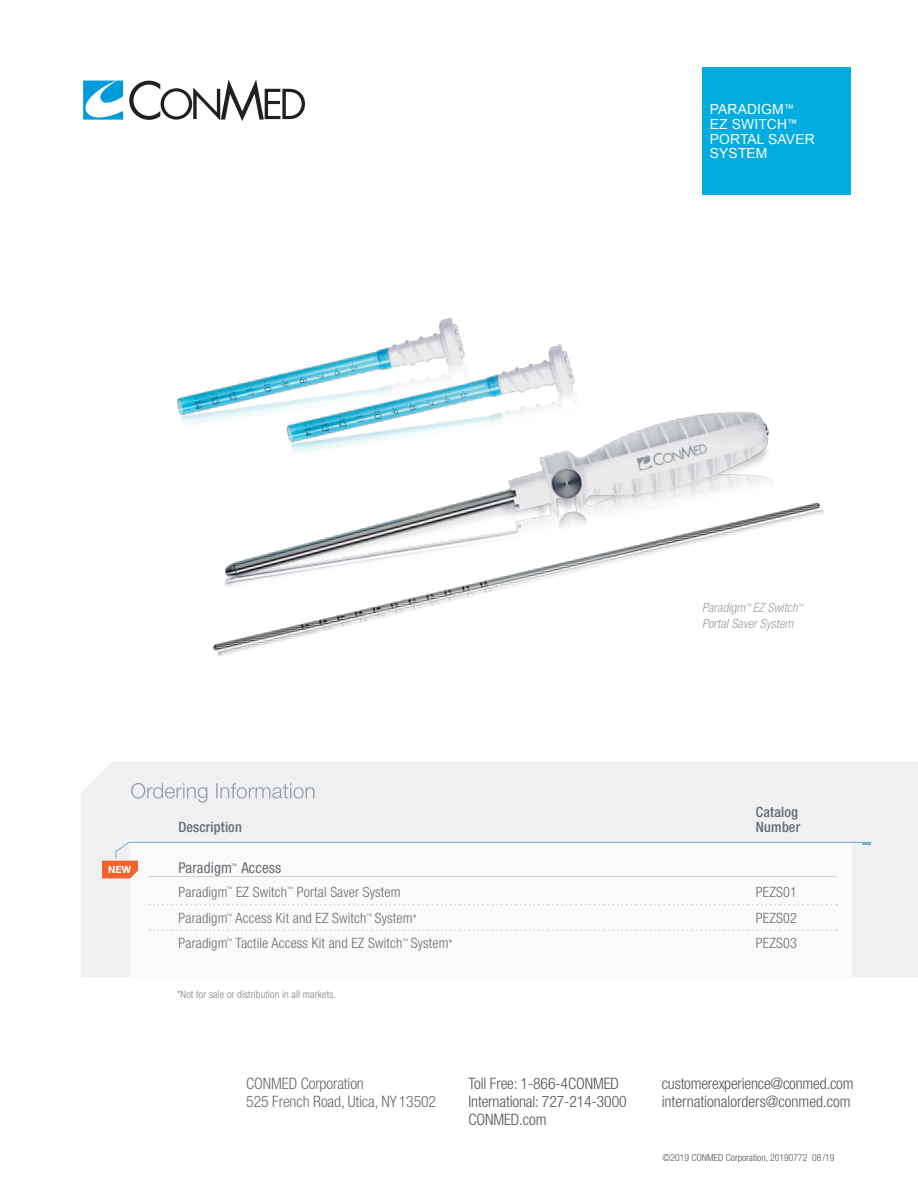
<style>
.page{position:relative;width:918px;height:1188px;background:#fff}
.page>*{position:absolute;margin:0;border:0;box-sizing:border-box;transform-origin:0 0}
.t1{font:300 condensed 15.75px/18px "Helvetica Neue LT Std";letter-spacing:-.01em;color:#515659}
.t2{font:300 condensed 15.75px "Helvetica Neue LT Std";letter-spacing:-.01em;color:#686c70}
.t3{font:condensed 15px "Helvetica Neue LT Std";letter-spacing:.01em;color:#686c70}
.t4{font:300 condensed 14.25px "Helvetica Neue LT Std";letter-spacing:.01em;color:#686c70}
.t5{font:500 condensed 14.25px "Helvetica Neue LT Std";letter-spacing:.01em;color:#686c70}
.Box_Copy{font:13.8px/14.7px "Arial";letter-spacing:.01em;color:#fff}
.t6{font:italic 300 condensed 12.75px/15.8px "Helvetica Neue LT Std";letter-spacing:.005em;color:#989da2}
.t7{font:300 condensed 10.5px "Helvetica Neue LT Std";letter-spacing:.01em;color:#808285}
.t8{font:700 9.9px "Helvetica Neue LT Std";color:#fff}
.t9{font:300 condensed 9.75px "Helvetica Neue LT Std";color:#515659}
.t10{font:300 condensed 6.15px "Helvetica Neue LT Std";color:#686c70}
.t11{font:condensed 6.15px "Helvetica Neue LT Std";color:#686c70}
.s1{font-size:12px}
</style>
<div class="page">
<div style="left:702px;top:68px;width:148px;height:127px;background:#02ace1"></div>
<svg style="left:129px;top:79px;width:176px;height:42px"></svg>
<svg style="left:83px;top:81px;width:40px;height:39px"></svg>
<div style="left:81px;top:761px;width:837px;height:216px;background:#eef0f2"></div>
<div style="left:130px;top:842px;width:722px;height:135px;background:#fafafb"></div>
<svg style="left:131px;top:783px;width:183px;height:20px;background:#dee1e3"></svg>
<svg style="left:149px;top:904px;width:688px;height:1px"></svg>
<svg style="left:149px;top:929px;width:688px;height:2px"></svg>
<svg style="left:102px;top:842px;width:770px;height:36px"></svg>
<img style="left:177px;top:317px;width:648px;height:340px">
<p class="Box_Copy" style="left:710px;top:102px;width:106px">PARADIGM<sup>™<br></sup>EZ SWITCH<sup>™<br></sup>PORTAL SAVER<br>SYSTEM</p>
<p class="t6" style="left:702px;top:600px;width:103px">Paradigm<sup>™</sup> EZ Switch<sup>™<br></sup>Portal Saver System</p>
<p class="t8" style="left:108px;top:863px;width:25px">NEW</p>
<p class="t5" style="left:756px;top:804px;width:44px">Catalog</p>
<p class="t5" style="left:178px;top:819px;width:65px">Description</p>
<p class="t5" style="left:756px;top:819px;width:46px">Number</p>
<p class="t3" style="left:178px;top:859px;width:55px">Paradigm</p>
<p class="t11" style="left:231px;top:862px;width:8px">™</p>
<p class="t3" style="left:241px;top:859px;width:41px">Access</p>
<p class="t4" style="left:178px;top:884px;width:50px">Paradigm</p>
<p class="t10" style="left:226px;top:886px;width:8px">™</p>
<p class="t4" style="left:236px;top:884px;width:52px">EZ Switch</p>
<p class="t10" style="left:287px;top:886px;width:8px">™</p>
<p class="t4" style="left:297px;top:884px;width:105px">Portal Saver System</p>
<p class="t4" style="left:756px;top:884px;width:42px">PEZS01</p>
<p class="t4" style="left:178px;top:909px;width:50px">Paradigm</p>
<p class="t10" style="left:226px;top:912px;width:8px">™</p>
<p class="t4" style="left:236px;top:909px;width:132px">Access Kit and EZ Switch</p>
<p class="t10" style="left:367px;top:912px;width:8px">™</p>
<p class="t4" style="left:375px;top:909px;width:43px">System<span class="s1">*</span></p>
<p class="t4" style="left:756px;top:909px;width:42px">PEZS02</p>
<p class="t4" style="left:178px;top:935px;width:50px">Paradigm</p>
<p class="t10" style="left:226px;top:937px;width:8px">™</p>
<p class="t4" style="left:236px;top:935px;width:168px">Tactile Access Kit and EZ Switch</p>
<p class="t10" style="left:403px;top:937px;width:8px">™</p>
<p class="t4" style="left:411px;top:935px;width:43px">System<span class="s1">*</span></p>
<p class="t4" style="left:756px;top:935px;width:42px">PEZS03</p>
<p class="t7" style="left:177px;top:988px;width:161px">*Not for sale or distribution in all markets.</p>
<p class="t2" style="left:246px;top:1074px;width:119px">CONMED Corporation</p>
<p class="t2" style="left:246px;top:1092px;width:191px">525 French Road, Utica, NY 13502</p>
<p class="t1" style="left:468px;top:1074px;width:160px">Toll Free: 1-866-4CONMED<br>International: 727-214-3000<br>CONMED.com</p>
<p class="t1" style="left:662px;top:1074px;width:193px">customerexperience@conmed.com internationalorders@conmed.com</p>
<p class="t9" style="left:663px;top:1152px;width:173px">©2019 CONMED Corporation, 20190772 08/19</p>
</div>
